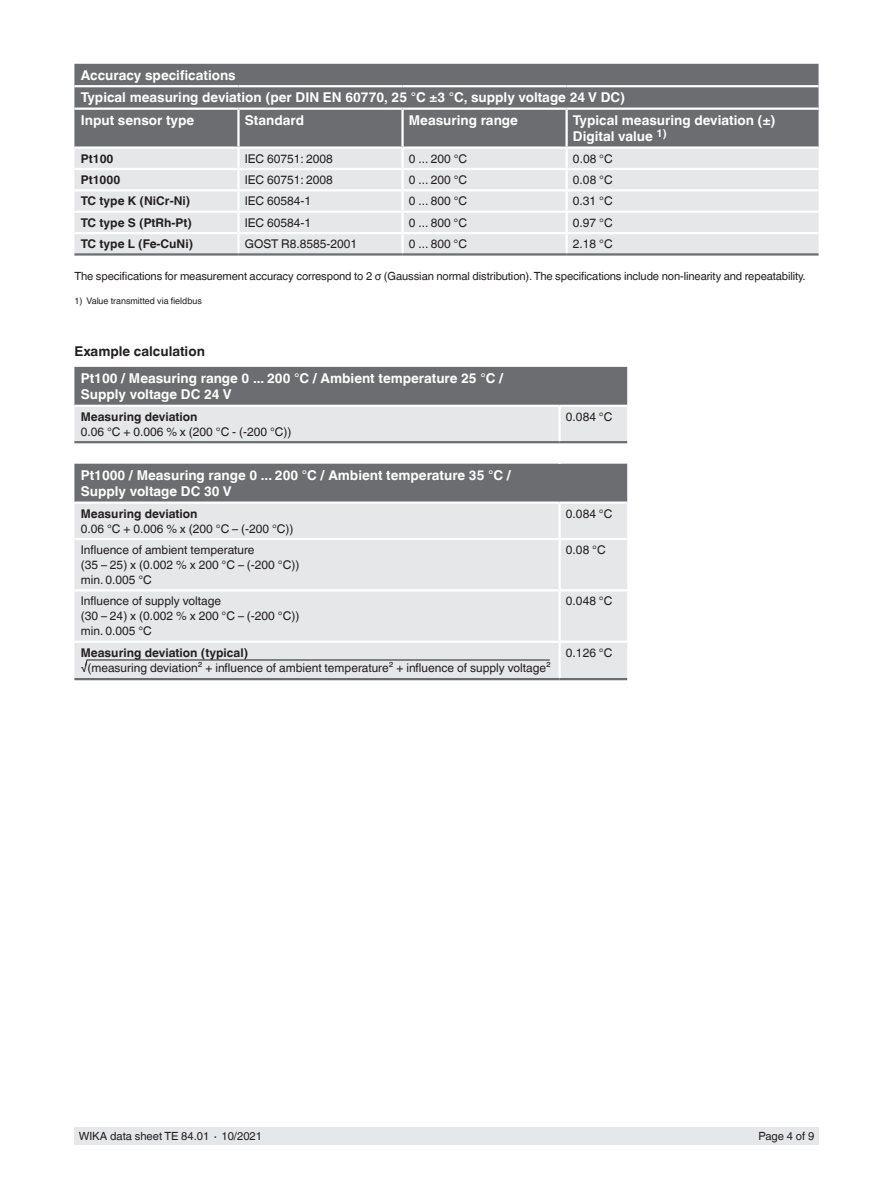
<style>
.page{position:relative;width:893px;height:1188px;background:#fff}
.page>*{position:absolute;margin:0;border:0;box-sizing:border-box;transform-origin:0 0}
.t1{font:700 13.5px/16.5px "Helvetica World";color:#fff}
.t2{font:700 13.5px "Helvetica World";color:#231f20}
.t3{font:12px/15px "Helvetica World";color:#231f20}
.t4{font:700 12px "Helvetica World";color:#231f20}
.t5{font:11.25px "Helvetica World";letter-spacing:-.01em;color:#231f20}
.t6{font:9px "Helvetica World";color:#231f20}
</style>
<div class="page">
<div style="left:74px;top:1128px;width:745px;height:17px;background:#e6e7e9"></div>
<div style="left:74px;top:64px;width:745px;height:82px;background:#6c6d70"></div>
<div style="left:74px;top:149px;width:745px;height:104px;background:#e6e7e9"></div>
<hr style="left:237px;top:110px;width:3px;height:36px;background:#fff">
<hr style="left:401px;top:110px;width:3px;height:36px;background:#fff">
<hr style="left:565px;top:110px;width:3px;height:36px;background:#fff">
<hr style="left:401px;top:149px;width:3px;height:19px;background:#fff">
<hr style="left:74px;top:168px;width:164px;height:2px;background:#fff">
<hr style="left:238px;top:168px;width:165px;height:2px;background:#fff">
<hr style="left:403px;top:168px;width:164px;height:2px;background:#fff">
<hr style="left:401px;top:170px;width:3px;height:19px;background:#fff">
<hr style="left:567px;top:168px;width:252px;height:2px;background:#fff">
<hr style="left:238px;top:189px;width:165px;height:2px;background:#fff">
<hr style="left:403px;top:189px;width:164px;height:2px;background:#fff">
<hr style="left:401px;top:191px;width:3px;height:20px;background:#fff">
<hr style="left:567px;top:189px;width:252px;height:2px;background:#fff">
<hr style="left:401px;top:213px;width:3px;height:19px;background:#fff">
<hr style="left:401px;top:234px;width:3px;height:19px;background:#fff">
<hr style="left:237px;top:149px;width:3px;height:19px;background:#fff">
<hr style="left:237px;top:170px;width:3px;height:19px;background:#fff">
<hr style="left:74px;top:211px;width:164px;height:2px;background:#fff">
<hr style="left:74px;top:232px;width:164px;height:2px;background:#fff">
<hr style="left:238px;top:211px;width:165px;height:2px;background:#fff">
<hr style="left:403px;top:211px;width:164px;height:2px;background:#fff">
<hr style="left:238px;top:232px;width:165px;height:2px;background:#fff">
<hr style="left:403px;top:232px;width:164px;height:2px;background:#fff">
<hr style="left:237px;top:191px;width:3px;height:20px;background:#fff">
<hr style="left:237px;top:234px;width:3px;height:19px;background:#fff">
<hr style="left:237px;top:213px;width:3px;height:19px;background:#fff">
<hr style="left:74px;top:189px;width:164px;height:2px;background:#fff">
<hr style="left:565px;top:149px;width:3px;height:19px;background:#fff">
<hr style="left:565px;top:170px;width:3px;height:19px;background:#fff">
<hr style="left:565px;top:191px;width:3px;height:20px;background:#fff">
<hr style="left:565px;top:234px;width:3px;height:19px;background:#fff">
<hr style="left:567px;top:211px;width:252px;height:2px;background:#fff">
<hr style="left:565px;top:213px;width:3px;height:19px;background:#fff">
<hr style="left:567px;top:232px;width:252px;height:2px;background:#fff">
<hr style="left:74px;top:85px;width:164px;height:2px;background:#fff">
<hr style="left:238px;top:85px;width:165px;height:2px;background:#fff">
<hr style="left:403px;top:85px;width:164px;height:2px;background:#fff">
<hr style="left:567px;top:85px;width:252px;height:2px;background:#fff">
<hr style="left:74px;top:108px;width:164px;height:2px;background:#fff">
<hr style="left:238px;top:108px;width:165px;height:2px;background:#fff">
<hr style="left:403px;top:108px;width:164px;height:2px;background:#fff">
<hr style="left:567px;top:108px;width:252px;height:2px;background:#fff">
<hr style="left:74px;top:253px;width:164px;height:3px;background:#6c6d70">
<hr style="left:238px;top:253px;width:165px;height:3px;background:#6c6d70">
<hr style="left:403px;top:253px;width:164px;height:3px;background:#6c6d70">
<hr style="left:567px;top:253px;width:252px;height:3px;background:#6c6d70">
<div style="left:74px;top:367px;width:553px;height:38px;background:#6c6d70"></div>
<svg style="left:74px;top:407px;width:553px;height:271px;background:#d5d6d8"></svg>
<hr style="left:74px;top:502px;width:486px;height:2px;background:#fff">
<hr style="left:560px;top:502px;width:67px;height:2px;background:#fff">
<hr style="left:558px;top:504px;width:3px;height:34px;background:#fff">
<hr style="left:74px;top:538px;width:486px;height:2px;background:#fff">
<hr style="left:560px;top:538px;width:67px;height:2px;background:#fff">
<hr style="left:558px;top:540px;width:3px;height:49px;background:#fff">
<hr style="left:74px;top:589px;width:486px;height:3px;background:#fff">
<hr style="left:560px;top:589px;width:67px;height:3px;background:#fff">
<hr style="left:558px;top:592px;width:3px;height:49px;background:#fff">
<hr style="left:74px;top:641px;width:486px;height:2px;background:#fff">
<hr style="left:558px;top:407px;width:3px;height:34px;background:#fff">
<hr style="left:558px;top:443px;width:3px;height:21px;background:#fff">
<hr style="left:560px;top:641px;width:67px;height:2px;background:#fff">
<hr style="left:558px;top:643px;width:3px;height:35px;background:#fff">
<hr style="left:74px;top:441px;width:486px;height:2px;background:#6c6d70">
<hr style="left:560px;top:441px;width:67px;height:2px;background:#6c6d70">
<hr style="left:74px;top:678px;width:486px;height:2px;background:#6c6d70">
<hr style="left:560px;top:678px;width:67px;height:2px;background:#6c6d70">
<svg style="left:84px;top:659px;width:467px;height:8px;background:#cdcdcf"></svg>
<p class="t1" style="left:81px;top:64px;width:546px;line-height:22.5px">Accuracy specifications<br>Typical measuring deviation (per DIN EN 60770, 25 °C ±3 °C, supply voltage 24 V DC)<br>Input sensor type</p>
<p class="t1" style="left:245px;top:112px;width:61px">Standard</p>
<p class="t1" style="left:409px;top:112px;width:111px">Measuring range</p>
<p class="t1" style="left:573px;top:112px;width:204px">Typical measuring deviation (±)<br>Digital value <sup>1)</sup></p>
<p class="t4" style="left:81px;top:151px;width:34px">Pt100</p>
<p class="t3" style="left:245px;top:151px;width:90px">IEC 60751: 2008</p>
<p class="t3" style="left:409px;top:151px;width:60px">0 ... 200 °C</p>
<p class="t3" style="left:573px;top:151px;width:41px">0.08 °C</p>
<p class="t4" style="left:81px;top:173px;width:41px">Pt1000</p>
<p class="t3" style="left:245px;top:172px;width:90px">IEC 60751: 2008</p>
<p class="t3" style="left:409px;top:172px;width:60px">0 ... 200 °C</p>
<p class="t3" style="left:573px;top:172px;width:41px">0.08 °C</p>
<p class="t4" style="left:81px;top:194px;width:111px">TC type K (NiCr-Ni)</p>
<p class="t3" style="left:245px;top:194px;width:68px">IEC 60584-1</p>
<p class="t3" style="left:409px;top:194px;width:60px">0 ... 800 °C</p>
<p class="t3" style="left:573px;top:194px;width:41px">0.31 °C</p>
<p class="t4" style="left:81px;top:216px;width:113px">TC type S (PtRh-Pt)</p>
<p class="t3" style="left:245px;top:215px;width:68px">IEC 60584-1</p>
<p class="t3" style="left:409px;top:215px;width:60px">0 ... 800 °C</p>
<p class="t3" style="left:573px;top:215px;width:41px">0.97 °C</p>
<p class="t4" style="left:81px;top:237px;width:114px">TC type L (Fe-CuNi)</p>
<p class="t3" style="left:245px;top:236px;width:114px">GOST R8.8585-2001</p>
<p class="t3" style="left:409px;top:236px;width:60px">0 ... 800 °C</p>
<p class="t3" style="left:573px;top:236px;width:41px">2.18 °C</p>
<p class="t5" style="left:74px;top:270px;width:733px">The specifications for measurement accuracy correspond to 2 σ (Gaussian normal distribution). The specifications include non-linearity and repeatability.</p>
<p class="t6" style="left:74px;top:296px;width:129px">1) Value transmitted via fieldbus</p>
<p class="t2" style="left:74px;top:344px;width:132px">Example calculation</p>
<p class="t1" style="left:81px;top:370px;width:424px">Pt100 / Measuring range 0 ... 200 °C / Ambient temperature 25 °C /<br>Supply voltage DC 24 V</p>
<p class="t4" style="left:81px;top:410px;width:118px">Measuring deviation</p>
<p class="t3" style="left:81px;top:424px;width:212px">0.06 °C + 0.006 % x (200 °C - (-200 °C))</p>
<p class="t1" style="left:81px;top:467px;width:432px">Pt1000 / Measuring range 0 ... 200 °C / Ambient temperature 35 °C /<br>Supply voltage DC 30 V</p>
<p class="t4" style="left:81px;top:506px;width:118px">Measuring deviation</p>
<p class="t3" style="left:81px;top:521px;width:214px">0.06 °C + 0.006 % x (200 °C – (-200 °C))</p>
<p class="t3" style="left:566px;top:409px;width:48px">0.084 °C</p>
<p class="t3" style="left:566px;top:506px;width:48px">0.084 °C</p>
<p class="t3" style="left:81px;top:542px;width:220px">Influence of ambient temperature<br>(35 – 25) x (0.002 % x 200 °C – (-200 °C)) min. 0.005 °C</p>
<p class="t3" style="left:566px;top:542px;width:41px">0.08 °C</p>
<p class="t3" style="left:81px;top:594px;width:220px">Influence of supply voltage<br>(30 – 24) x (0.002 % x 200 °C – (-200 °C)) min. 0.005 °C</p>
<p class="t3" style="left:566px;top:594px;width:48px">0.048 °C</p>
<p class="t4" style="left:81px;top:646px;width:169px">Measuring deviation (typical)</p>
<p class="t3" style="left:81px;top:660px;width:472px">√(measuring deviation² + influence of ambient temperature² + influence of supply voltage²</p>
<p class="t3" style="left:566px;top:645px;width:48px">0.126 °C</p>
<p class="t5" style="left:79px;top:1130px;width:185px">WIKA data sheet TE 84.01 ∙ 10/2021</p>
<p class="t5" style="left:759px;top:1130px;width:57px">Page 4 of 9</p>
</div>
